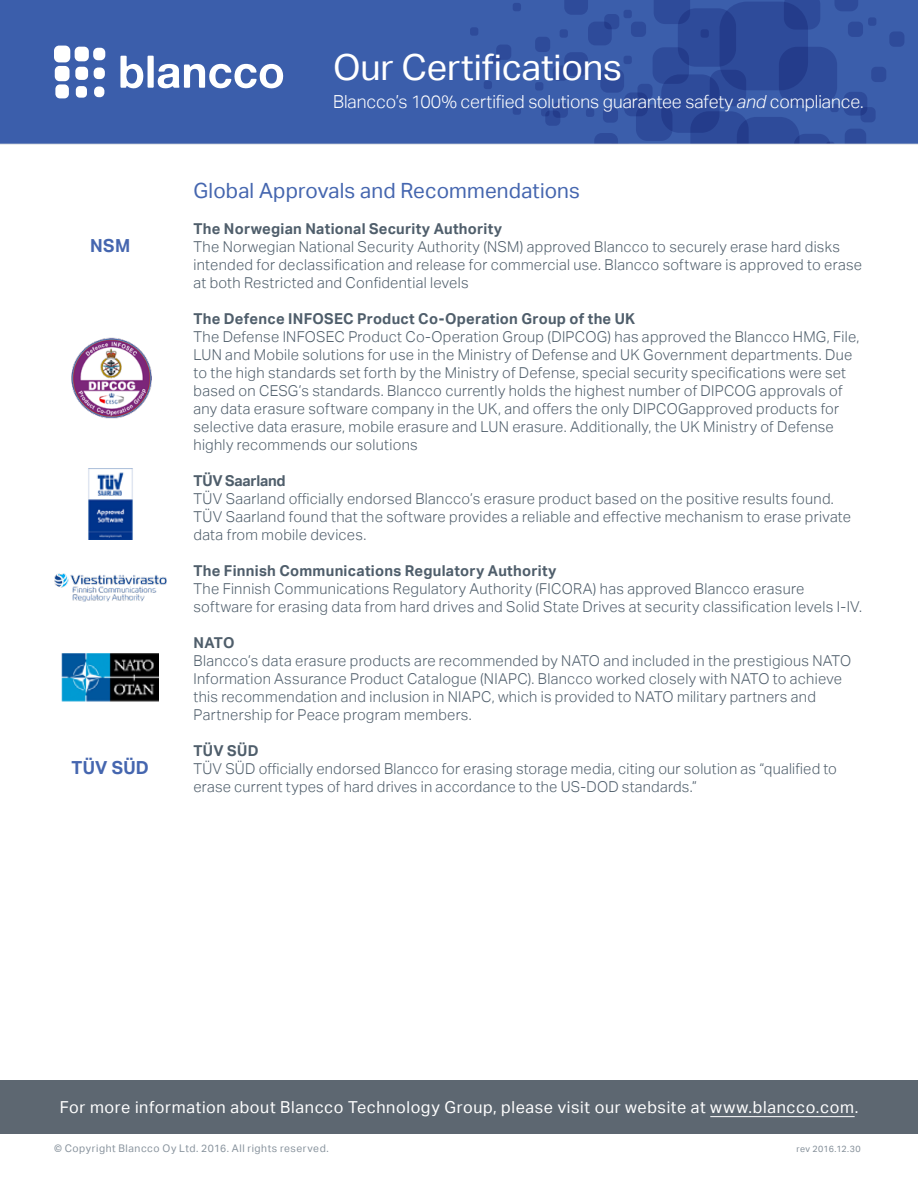
<style>
.page{position:relative;width:918px;height:1188px;background:#fff}
.page>*{position:absolute;margin:0;border:0;box-sizing:border-box;transform-origin:0 0}
.t1{font:36px "Aktiv Grotesk";letter-spacing:-.005em;color:#fff}
.t2{font:21px "Aktiv Grotesk";letter-spacing:.005em;color:#4566af}
.t3{font:300 18px "Aktiv Grotesk";letter-spacing:-.005em;color:#fff}
.t4{font:700 18px "Aktiv Grotesk";letter-spacing:.02em;color:#4566af}
.t5{font:16.5px "Aktiv Grotesk";letter-spacing:.035em;color:#fff}
.t6{font:300 15px/18px "Aktiv Grotesk";letter-spacing:.02em;color:#4f5e6b}
.t7{font:700 15px "Aktiv Grotesk";letter-spacing:.02em;color:#4f5e6b}
.t8{font:700 15px "Aktiv Grotesk";letter-spacing:-.015em;color:#4f5e6b}
.t9{font:10.5px "Aktiv Grotesk";letter-spacing:.05em;color:#88939d}
.t10{font:9px "Aktiv Grotesk";letter-spacing:.045em;color:#838e98}
.s1{font-style:italic}
</style>
<div class="page">
<div style="left:0;top:1080px;width:918px;height:54px;background:#5d6771"></div>
<hr style="left:710px;top:1116px;width:145px;height:1px;background:#fff">
<div style="left:0;top:0;width:918px;height:144px;background:#3b5eab"></div>
<div style="left:678px;top:8px;width:58px;height:59px;background:#2e4b9a;border-radius:18px"></div>
<div style="left:661px;top:74px;width:59px;height:59px;background:#2e4b9a;border-radius:18px"></div>
<div style="left:779px;top:47px;width:58px;height:58px;background:#2e4b9a;border-radius:18px"></div>
<div style="left:653px;top:47px;width:36px;height:37px;background:linear-gradient(to right,#304e9d,#284291);border-radius:11px"></div>
<div style="left:636px;top:104px;width:36px;height:37px;background:linear-gradient(to right,#314f9e,#284291);border-radius:11px"></div>
<svg style="left:654px;top:0;width:36px;height:24px"></svg>
<svg style="left:784px;top:0;width:36px;height:30px"></svg>
<div style="left:710px;top:70px;width:36px;height:36px;background:linear-gradient(to right,#284291,#304d9c);border-radius:11px"></div>
<div style="left:588px;top:22px;width:24px;height:23px;background:#2e4b9a;border-radius:7px"></div>
<div style="left:564px;top:52px;width:24px;height:24px;background:#2e4b9a;border-radius:7px"></div>
<svg style="left:564px;top:0;width:24px;height:15px"></svg>
<div style="left:844px;top:92px;width:23px;height:24px;background:#2e4b9a;border-radius:7px"></div>
<svg style="left:835px;top:0;width:23px;height:11px"></svg>
<div style="left:600px;top:69px;width:24px;height:24px;background:#2e4b9a;border-radius:7px"></div>
<svg style="left:594px;top:133px;width:45px;height:11px"></svg>
<div style="left:624px;top:92px;width:24px;height:24px;background:linear-gradient(to right,#314f9e,#274190);border-radius:7px"></div>
<svg style="left:637px;top:84px;width:16px;height:15px"></svg>
<svg style="left:845px;top:129px;width:21px;height:15px"></svg>
<svg style="left:861px;top:107px;width:15px;height:15px"></svg>
<div style="left:603px;top:107px;width:15px;height:16px;background:#2e4b9a;border-radius:5px"></div>
<div style="left:545px;top:110px;width:15px;height:16px;background:#2e4b9a;border-radius:5px"></div>
<div style="left:848px;top:22px;width:15px;height:15px;background:#2e4b9a;border-radius:5px"></div>
<div style="left:889px;top:31px;width:15px;height:16px;background:#2e4b9a;border-radius:5px"></div>
<svg style="left:553px;top:103px;width:15px;height:15px"></svg>
<svg style="left:553px;top:65px;width:15px;height:16px"></svg>
<div style="left:535px;top:37px;width:15px;height:15px;background:#2e4b9a;border-radius:5px"></div>
<div style="left:871px;top:67px;width:15px;height:15px;background:#2e4b9a;border-radius:5px"></div>
<div style="left:631px;top:22px;width:15px;height:15px;background:#2e4b9a;border-radius:5px"></div>
<svg style="left:604px;top:14px;width:15px;height:15px"></svg>
<div style="left:513px;top:3px;width:8px;height:8px;background:#2e4b9a;border-radius:3px"></div>
<div style="left:868px;top:17px;width:8px;height:9px;background:#2e4b9a;border-radius:3px"></div>
<div style="left:535px;top:82px;width:8px;height:9px;background:#2e4b9a;border-radius:3px"></div>
<div style="left:624px;top:10px;width:8px;height:8px;background:#2e4b9a;border-radius:3px"></div>
<div style="left:560px;top:29px;width:8px;height:9px;background:#2e4b9a;border-radius:3px"></div>
<div style="left:470px;top:27px;width:8px;height:9px;background:#2e4b9a;border-radius:3px"></div>
<div style="left:701px;top:29px;width:8px;height:9px;background:#243c8b;border-radius:3px"></div>
<div style="left:586px;top:109px;width:8px;height:8px;background:#2e4b9a;border-radius:3px"></div>
<div style="left:513px;top:106px;width:8px;height:9px;background:#2e4b9a;border-radius:3px"></div>
<svg style="left:541px;top:108px;width:8px;height:8px"></svg>
<div style="left:624px;top:56px;width:8px;height:8px;background:#2e4b9a;border-radius:3px"></div>
<div style="left:496px;top:45px;width:15px;height:15px;background:#2e4b9a;border-radius:5px"></div>
<svg style="left:492px;top:56px;width:8px;height:8px"></svg>
<div style="left:830px;top:104px;width:9px;height:8px;background:#2e4b9a;border-radius:3px"></div>
<div style="left:484px;top:81px;width:8px;height:8px;background:#2e4b9a;border-radius:3px"></div>
<div style="left:720px;top:2px;width:88px;height:88px;background:linear-gradient(to right,#2b4695,#294493);border-radius:28px"></div>
<svg style="left:690px;top:111px;width:144px;height:33px"></svg>
<svg style="left:120px;top:56px;width:163px;height:32px"></svg>
<div style="left:76px;top:86px;width:11px;height:12px;background:#fff;border-radius:4px"></div>
<div style="left:94px;top:86px;width:10px;height:11px;background:#fff;border-radius:5px"></div>
<div style="left:94px;top:67px;width:11px;height:12px;background:#fff;border-radius:5px"></div>
<div style="left:55px;top:66px;width:15px;height:15px;background:#fff;border-radius:5px"></div>
<div style="left:54px;top:46px;width:16px;height:16px;background:#fff;border-radius:5px"></div>
<div style="left:75px;top:47px;width:14px;height:14px;background:#fff;border-radius:5px"></div>
<div style="left:55px;top:84px;width:14px;height:14px;background:#fff;border-radius:5px"></div>
<div style="left:75px;top:67px;width:13px;height:13px;background:#fff;border-radius:5px"></div>
<div style="left:93px;top:48px;width:12px;height:12px;background:#fff;border-radius:5px"></div>
<hr style="left:0;top:144px;width:918px;height:1px;background:#dfe1e3">
<img style="left:71px;top:337px;width:81px;height:82px">
<img style="left:88px;top:468px;width:45px;height:72px">
<img style="left:54px;top:573px;width:112px;height:29px">
<img style="left:62px;top:653px;width:97px;height:49px">
<p class="t4" style="left:90px;top:235px;width:41px">NSM</p>
<p class="t4" style="left:72px;top:757px;width:79px">TÜV SÜD</p>
<h1 class="t1" style="left:333px;top:46px;width:290px">Our Certifications</h1>
<p class="t3" style="left:333px;top:91px;width:532px">Blancco’s 100% certified solutions guarantee safety <span class="s1">and</span> compliance.</p>
<h2 class="t2" style="left:194px;top:178px;width:388px">Global Approvals and Recommendations</h2>
<p class="t7" style="left:194px;top:220px;width:310px">The Norwegian National Security Authority</p>
<p class="t6" style="left:194px;top:238px;width:670px">The Norwegian National Security Authority (NSM) approved Blancco to securely erase hard disks intended for declassification and release for commercial use. Blancco software is approved to erase at both Restricted and Confidential levels</p>
<p class="t7" style="left:194px;top:310px;width:443px">The Defence INFOSEC Product Co-Operation Group of the UK</p>
<p class="t6" style="left:194px;top:328px;width:667px">The Defense INFOSEC Product Co-Operation Group (DIPCOG) has approved the Blancco HMG, File, LUN and Mobile solutions for use in the Ministry of Defense and UK Government departments. Due to the high standards set forth by the Ministry of Defense, special security specifications were set based on CESG’s standards. Blancco currently holds the highest number of DIPCOG approvals of any data erasure software company in the UK, and offers the only DIPCOGapproved products for selective data erasure, mobile erasure and LUN erasure. Additionally, the UK Ministry of Defense highly recommends our solutions</p>
<p class="t8" style="left:194px;top:472px;width:94px">TÜV Saarland</p>
<p class="t6" style="left:194px;top:490px;width:659px">TÜV Saarland officially endorsed Blancco’s erasure product based on the positive results found.<br>TÜV Saarland found that the software provides a reliable and effective mechanism to erase private data from mobile devices.</p>
<p class="t7" style="left:194px;top:562px;width:365px">The Finnish Communications Regulatory Authority</p>
<p class="t6" style="left:194px;top:580px;width:670px">The Finnish Communications Regulatory Authority (FICORA) has approved Blancco erasure software for erasing data from hard drives and Solid State Drives at security classification levels I-IV.</p>
<p class="t7" style="left:194px;top:634px;width:43px">NATO</p>
<p class="t6" style="left:194px;top:652px;width:659px">Blancco’s data erasure products are recommended by NATO and included in the prestigious NATO Information Assurance Product Catalogue (NIAPC). Blancco worked closely with NATO to achieve this recommendation and inclusion in NIAPC, which is provided to NATO military partners and Partnership for Peace program members.</p>
<p class="t7" style="left:194px;top:742px;width:67px">TÜV SÜD</p>
<p class="t6" style="left:194px;top:760px;width:645px">TÜV SÜD officially endorsed Blancco for erasing storage media, citing our solution as “qualified to erase current types of hard drives in accordance to the US-DOD standards.”</p>
<p class="t5" style="left:60px;top:1098px;width:800px">For more information about Blancco Technology Group, please visit our website at www.blancco.com.</p>
<p class="t9" style="left:54px;top:1142px;width:276px">© Copyright Blancco Oy Ltd. 2016. All rights reserved.</p>
<p class="t10" style="left:796px;top:1144px;width:66px">rev 2016.12.30</p>
</div>
